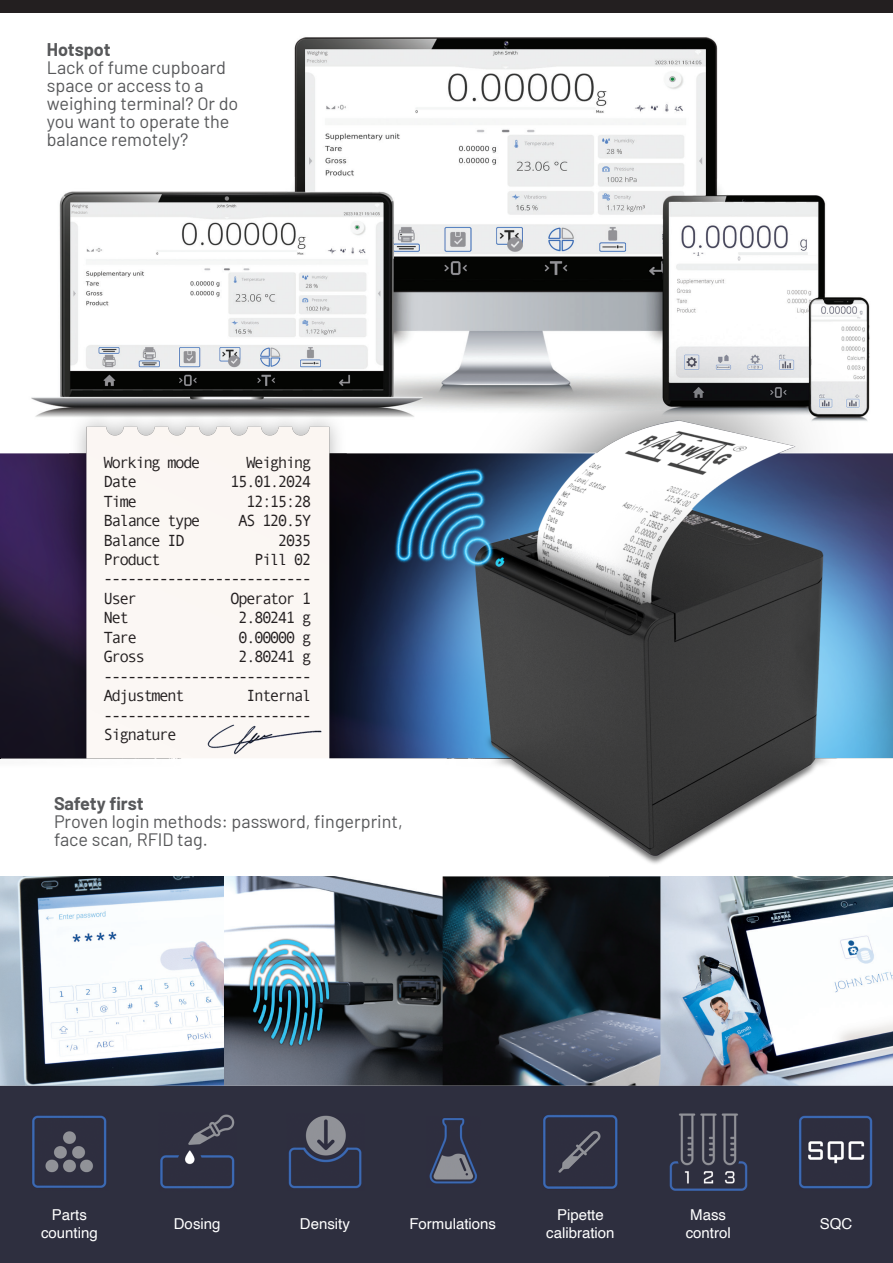
<style>
.page{position:relative;width:893px;height:1263px;background:#fff}
.page>*{position:absolute;margin:0;border:0;box-sizing:border-box;transform-origin:0 0}
.t1{font:18px/18px "Barlow";color:#57585a}
.t2{font:700 18px "Barlow";letter-spacing:-.005em;color:#57585a}
.t3{font:16.2px "Andale Mono";letter-spacing:-.11em;color:#231f20}
.t4{font:15px "Helvetica";color:#fff}
</style>
<div class="page">
<img style="left:0;top:0;width:893px;height:1263px">
<p class="t2" style="left:47px;top:36px;width:65px">Hotspot</p>
<p class="t1" style="left:47px;top:57px;width:193px">Lack of fume cupboard space or access to a weighing terminal? Or do you want to operate the balance remotely?</p>
<p class="t3" style="left:104px;top:452px;width:99px">Working mode</p>
<p class="t3" style="left:104px;top:471px;width:35px">Date</p>
<p class="t3" style="left:104px;top:490px;width:35px">Time</p>
<p class="t3" style="left:104px;top:510px;width:99px">Balance type</p>
<p class="t3" style="left:104px;top:529px;width:83px">Balance ID</p>
<p class="t3" style="left:104px;top:549px;width:59px">Product</p>
<p class="t3" style="left:104px;top:568px;width:210px">--------------------------</p>
<p class="t3" style="left:104px;top:588px;width:35px">User</p>
<p class="t3" style="left:104px;top:607px;width:27px">Net</p>
<p class="t3" style="left:104px;top:627px;width:35px">Tare</p>
<p class="t3" style="left:104px;top:646px;width:43px">Gross</p>
<p class="t3" style="left:104px;top:665px;width:210px">--------------------------</p>
<p class="t3" style="left:104px;top:685px;width:83px">Adjustment</p>
<p class="t3" style="left:104px;top:704px;width:210px">--------------------------</p>
<p class="t3" style="left:104px;top:724px;width:75px">Signature</p>
<p class="t3" style="left:246px;top:452px;width:67px">Weighing</p>
<p class="t3" style="left:230px;top:471px;width:83px">15.01.2024</p>
<p class="t3" style="left:246px;top:490px;width:67px">12:15:28</p>
<p class="t3" style="left:238px;top:510px;width:75px">AS 120.5Y</p>
<p class="t3" style="left:278px;top:529px;width:35px">2035</p>
<p class="t3" style="left:254px;top:549px;width:59px">Pill 02</p>
<p class="t3" style="left:230px;top:588px;width:83px">Operator 1</p>
<p class="t3" style="left:238px;top:607px;width:75px">2.80241 g</p>
<p class="t3" style="left:238px;top:627px;width:75px">0.00000 g</p>
<p class="t3" style="left:238px;top:646px;width:75px">2.80241 g</p>
<p class="t3" style="left:246px;top:685px;width:67px">Internal</p>
<p class="t2" style="left:54px;top:790px;width:91px">Safety first</p>
<p class="t1" style="left:54px;top:811px;width:350px">Proven login methods: password, fingerprint, face scan, RFID tag.</p>
<p class="t4" style="left:52px;top:1203px;width:37px">Parts</p>
<p class="t4" style="left:41px;top:1221px;width:58px">counting</p>
<p class="t4" style="left:174px;top:1212px;width:48px">Dosing</p>
<p class="t4" style="left:300px;top:1212px;width:52px">Density</p>
<p class="t4" style="left:409px;top:1212px;width:88px">Formulations</p>
<p class="t4" style="left:557px;top:1203px;width:48px">Pipette</p>
<p class="t4" style="left:546px;top:1221px;width:70px">calibration</p>
<p class="t4" style="left:690px;top:1203px;width:37px">Mass</p>
<p class="t4" style="left:686px;top:1221px;width:47px">control</p>
<p class="t4" style="left:820px;top:1212px;width:34px">SQC</p>
</div>
